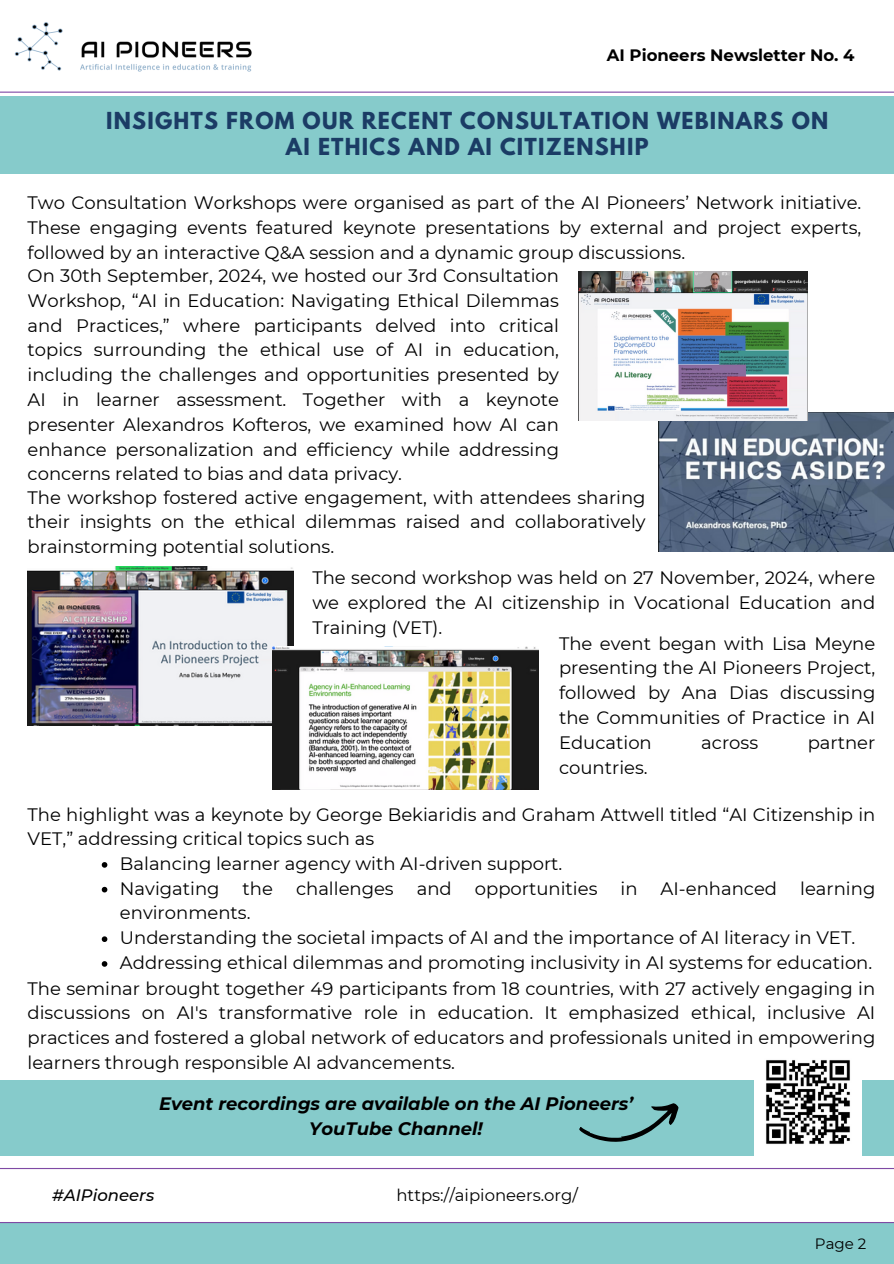
<style>
.page{position:relative;width:894px;height:1264px;background:#fff}
.page>*{position:absolute;margin:0;border:0;box-sizing:border-box;transform-origin:0 0}
.t1{font:700 20.7px/25.8px "League Spartan";letter-spacing:.06em;color:#1b3c65;text-align:center}
.t2{font:18px/24.8px "Montserrat";color:#000;text-align:justify}
.t3{font:italic 700 18px/24.8px "Montserrat";color:#000;text-align:center}
.t4{font:700 16.5px "Montserrat";color:#000}
.t5{font:16.5px "Montserrat";color:#000}
.t6{font:italic 500 16.5px "Montserrat";color:#000}
.t7{font:15px "Montserrat";color:#000}
</style>
<div class="page">
<hr style="left:0;top:92px;width:893px;height:1px;background:#7f4aa4">
<div style="left:0;top:1223px;width:893px;height:40px;background:#86cbcb"></div>
<hr style="left:0;top:1221px;width:893px;height:2px;background:#7f4aa4">
<hr style="left:0;top:1167px;width:893px;height:2px;background:#7f4aa4">
<img style="left:14px;top:22px;width:238px;height:50px">
<div style="left:0;top:96px;width:893px;height:77px;background:#86cbcb"></div>
<img style="left:658px;top:413px;width:235px;height:138px">
<img style="left:578px;top:271px;width:229px;height:149px">
<div style="left:0;top:1079px;width:893px;height:76px;background:#86cbcb"></div>
<img style="left:754px;top:1060px;width:107px;height:95px">
<svg style="left:579px;top:1103px;width:100px;height:39px"></svg>
<img style="left:28px;top:566px;width:265px;height:160px">
<img style="left:272px;top:646px;width:266px;height:143px">
<svg style="left:102px;top:862px;width:5px;height:5px"></svg>
<svg style="left:102px;top:886px;width:5px;height:6px"></svg>
<svg style="left:102px;top:936px;width:5px;height:6px"></svg>
<svg style="left:102px;top:961px;width:5px;height:5px"></svg>
<p class="t4" style="left:606px;top:45px;width:249px">AI Pioneers Newsletter No. 4</p>
<p class="t1" style="left:106px;top:110px;width:723px">INSIGHTS FROM OUR RECENT CONSULTATION WEBINARS ON<br>AI ETHICS AND AI CITIZENSHIP</p>
<h1 class="t2" style="left:28px;top:190px;width:835px">Two Consultation Workshops were organised as part of the AI Pioneers’ Network initiative.<br>These engaging events featured keynote presentations by external and project experts, followed by an interactive Q&amp;A session and a dynamic group discussions.</h1>
<h3 class="t2" style="left:28px;top:263px;width:533px">On 30th September, 2024, we hosted our 3rd Consultation Workshop, “AI in Education: Navigating Ethical Dilemmas and Practices,” where participants delved into critical topics surrounding the ethical use of AI in education, including the challenges and opportunities presented by AI in learner assessment. Together with a keynote presenter Alexandros Kofteros, we examined how AI can enhance personalization and efficiency while addressing concerns related to bias and data privacy.</h3>
<h3 class="t2" style="left:28px;top:485px;width:619px">The workshop fostered active engagement, with attendees sharing their insights on the ethical dilemmas raised and collaboratively brainstorming potential solutions.</h3>
<h3 class="t2" style="left:312px;top:565px;width:564px">The second workshop was held on 27 November, 2024, where we explored the AI citizenship in Vocational Education and Training (VET).</h3>
<p class="t2" style="left:559px;top:631px;width:318px">The event began with Lisa Meyne presenting the AI Pioneers Project, followed by Ana Dias discussing the Communities of Practice in AI Education</p>
<p class="t2" style="left:701px;top:730px;width:58px">across</p>
<p class="t2" style="left:807px;top:730px;width:69px">partner</p>
<p class="t2" style="left:559px;top:754px;width:90px">countries.</p>
<p class="t2" style="left:28px;top:801px;width:849px">The highlight was a keynote by George Bekiaridis and Graham Attwell titled “AI Citizenship in<br>VET,” addressing critical topics such as</p>
<h3 class="t2" style="left:120px;top:851px;width:444px">Balancing learner agency with AI-driven support.</h3>
<h3 class="t2" style="left:120px;top:875px;width:101px">Navigating</h3>
<h3 class="t2" style="left:242px;top:875px;width:32px">the</h3>
<h3 class="t2" style="left:296px;top:875px;width:99px">challenges</h3>
<h3 class="t2" style="left:416px;top:875px;width:37px">and</h3>
<h3 class="t2" style="left:475px;top:875px;width:124px">opportunities</h3>
<h3 class="t2" style="left:620px;top:875px;width:19px">in</h3>
<h3 class="t2" style="left:660px;top:875px;width:118px">AI-enhanced</h3>
<h3 class="t2" style="left:800px;top:875px;width:77px">learning</h3>
<h3 class="t2" style="left:120px;top:900px;width:132px">environments.</h3>
<p class="t2" style="left:120px;top:925px;width:736px">Understanding the societal impacts of AI and the importance of AI literacy in VET.</p>
<h3 class="t2" style="left:120px;top:950px;width:753px">Addressing ethical dilemmas and promoting inclusivity in AI systems for education.</h3>
<p class="t2" style="left:28px;top:975px;width:849px">The seminar brought together 49 participants from 18 countries, with 27 actively engaging in discussions on AI's transformative role in education. It emphasized ethical, inclusive AI practices and fostered a global network of educators and professionals united in empowering learners through responsible AI advancements.</p>
<p class="t3" style="left:159px;top:1090px;width:475px">Event recordings are available on the AI Pioneers’<br>YouTube Channel!</p>
<p class="t6" style="left:52px;top:1184px;width:104px">#AIPioneers</p>
<h2 class="t5" style="left:396px;top:1184px;width:183px">https://aipioneers.org/</h2>
<p class="t7" style="left:814px;top:1233px;width:53px">Page 2</p>
</div>
